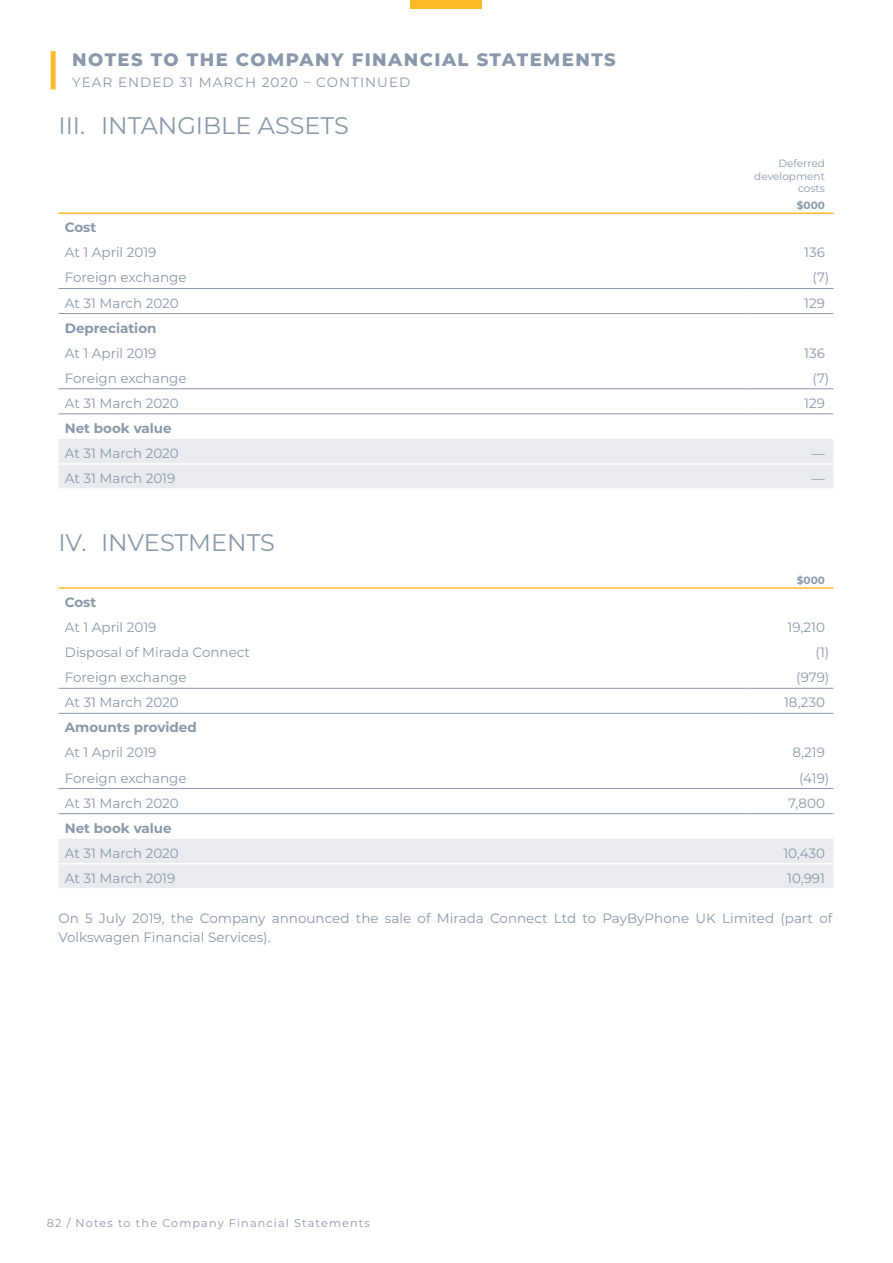
<style>
.page{position:relative;width:893px;height:1263px;background:#fff}
.page>*{position:absolute;margin:0;border:0;box-sizing:border-box;transform-origin:0 0}
.Heading_1_CAPS{font:24px "Montserrat";color:#8998aa}
.Main_Text{font:800 18px "Montserrat";letter-spacing:.08em;color:#8998aa}
.Table_text{font:13.5px "Montserrat";color:#8998aa}
.Main_Text-2{font:13.5px/19.5px "Montserrat";color:#8998aa}
.Table_text-2{font:700 13.5px "Montserrat";color:#8998aa}
.Main_Text-3{font:13.5px "Montserrat";letter-spacing:.08em;color:#8998aa}
.t1{font:11.25px "Montserrat";letter-spacing:.1em;color:#8998aa}
.Table_heads{font:10.5px "Montserrat";color:#8998aa}
.Table_heads_Bold_for{font:700 10.5px "Montserrat";color:#8998aa}
</style>
<div class="page">
<div style="left:411px;top:0;width:71px;height:9px;background:#fdb927"></div>
<div style="left:51px;top:51px;width:5px;height:38px;background:#fdb927"></div>
<div style="left:58px;top:439px;width:775px;height:49px;background:#e9ebef"></div>
<hr style="left:58px;top:212px;width:690px;height:2px;background:#fdb927">
<hr style="left:748px;top:212px;width:85px;height:2px;background:#fdb927">
<hr style="left:58px;top:388px;width:690px;height:1px;background:#8998aa">
<hr style="left:748px;top:388px;width:85px;height:1px;background:#8998aa">
<hr style="left:58px;top:288px;width:690px;height:1px;background:#8998aa">
<hr style="left:748px;top:288px;width:85px;height:1px;background:#8998aa">
<hr style="left:58px;top:313px;width:690px;height:1px;background:#8998aa">
<hr style="left:748px;top:313px;width:85px;height:1px;background:#8998aa">
<hr style="left:58px;top:413px;width:690px;height:1px;background:#8998aa">
<hr style="left:748px;top:413px;width:85px;height:1px;background:#8998aa">
<hr style="left:58px;top:463px;width:690px;height:2px;background:#fff">
<hr style="left:748px;top:463px;width:85px;height:2px;background:#fff">
<div style="left:58px;top:839px;width:775px;height:49px;background:#e9ebef"></div>
<hr style="left:58px;top:688px;width:690px;height:1px;background:#8998aa">
<hr style="left:748px;top:688px;width:85px;height:1px;background:#8998aa">
<hr style="left:58px;top:788px;width:690px;height:1px;background:#8998aa">
<hr style="left:748px;top:788px;width:85px;height:1px;background:#8998aa">
<hr style="left:58px;top:863px;width:690px;height:1px;background:#fff">
<hr style="left:748px;top:863px;width:85px;height:1px;background:#fff">
<hr style="left:58px;top:587px;width:690px;height:2px;background:#fdb927">
<hr style="left:748px;top:587px;width:85px;height:2px;background:#fdb927">
<hr style="left:58px;top:713px;width:690px;height:1px;background:#8998aa">
<hr style="left:748px;top:713px;width:85px;height:1px;background:#8998aa">
<hr style="left:58px;top:813px;width:690px;height:1px;background:#8998aa">
<hr style="left:748px;top:813px;width:85px;height:1px;background:#8998aa">
<p class="Main_Text" style="left:72px;top:47px;width:545px">NOTES TO THE COMPANY FINANCIAL STATEMENTS</p>
<p class="Main_Text-3" style="left:72px;top:73px;width:340px">YEAR ENDED 31 MARCH 2020 – CONTINUED</p>
<p class="Heading_1_CAPS" style="left:58px;top:109px;width:292px">III. INTANGIBLE ASSETS</p>
<p class="Table_heads" style="left:778px;top:156px;width:48px">Deferred</p>
<p class="Table_heads" style="left:754px;top:169px;width:72px">development</p>
<p class="Table_heads" style="left:798px;top:182px;width:28px">costs</p>
<p class="Table_heads_Bold_for" style="left:797px;top:198px;width:30px">$000</p>
<p class="Table_text-2" style="left:65px;top:218px;width:33px">Cost</p>
<p class="Table_text" style="left:65px;top:243px;width:93px">At 1 April 2019</p>
<p class="Table_text" style="left:804px;top:243px;width:22px">136</p>
<p class="Table_text" style="left:65px;top:268px;width:123px">Foreign exchange</p>
<p class="Table_text" style="left:812px;top:268px;width:18px">(7)</p>
<p class="Table_text" style="left:65px;top:293px;width:115px">At 31 March 2020</p>
<p class="Table_text" style="left:804px;top:293px;width:22px">129</p>
<p class="Table_text-2" style="left:65px;top:318px;width:93px">Depreciation</p>
<p class="Table_text" style="left:65px;top:344px;width:93px">At 1 April 2019</p>
<p class="Table_text" style="left:804px;top:344px;width:22px">136</p>
<p class="Table_text" style="left:65px;top:369px;width:123px">Foreign exchange</p>
<p class="Table_text" style="left:812px;top:369px;width:18px">(7)</p>
<p class="Table_text" style="left:65px;top:394px;width:115px">At 31 March 2020</p>
<p class="Table_text" style="left:804px;top:394px;width:22px">129</p>
<p class="Table_text-2" style="left:65px;top:418px;width:108px">Net book value</p>
<p class="Table_text" style="left:65px;top:444px;width:115px">At 31 March 2020</p>
<p class="Table_text" style="left:811px;top:444px;width:15px">—</p>
<p class="Table_text" style="left:65px;top:469px;width:112px">At 31 March 2019</p>
<p class="Table_text" style="left:811px;top:469px;width:15px">—</p>
<p class="Heading_1_CAPS" style="left:58px;top:525px;width:218px">IV. INVESTMENTS</p>
<p class="Table_heads_Bold_for" style="left:797px;top:572px;width:30px">$000</p>
<p class="Table_text-2" style="left:65px;top:592px;width:33px">Cost</p>
<p class="Table_text" style="left:65px;top:618px;width:93px">At 1 April 2019</p>
<p class="Table_text" style="left:787px;top:618px;width:39px">19,210</p>
<p class="Table_text" style="left:65px;top:643px;width:187px">Disposal of Mirada Connect</p>
<p class="Table_text" style="left:815px;top:643px;width:15px">(1)</p>
<p class="Table_text" style="left:65px;top:668px;width:123px">Foreign exchange</p>
<p class="Table_text" style="left:796px;top:668px;width:35px">(979)</p>
<p class="Table_text" style="left:65px;top:693px;width:115px">At 31 March 2020</p>
<p class="Table_text" style="left:784px;top:693px;width:42px">18,230</p>
<p class="Table_text-2" style="left:65px;top:718px;width:133px">Amounts provided</p>
<p class="Table_text" style="left:65px;top:743px;width:93px">At 1 April 2019</p>
<p class="Table_text" style="left:792px;top:743px;width:34px">8,219</p>
<p class="Table_text" style="left:65px;top:768px;width:123px">Foreign exchange</p>
<p class="Table_text" style="left:799px;top:768px;width:32px">(419)</p>
<p class="Table_text" style="left:65px;top:793px;width:115px">At 31 March 2020</p>
<p class="Table_text" style="left:788px;top:793px;width:38px">7,800</p>
<p class="Table_text-2" style="left:65px;top:818px;width:108px">Net book value</p>
<p class="Table_text" style="left:65px;top:844px;width:115px">At 31 March 2020</p>
<p class="Table_text" style="left:783px;top:844px;width:43px">10,430</p>
<p class="Table_text" style="left:65px;top:869px;width:112px">At 31 March 2019</p>
<p class="Table_text" style="left:787px;top:869px;width:39px">10,991</p>
<p class="Main_Text-2" style="left:58px;top:907px;width:775px">On 5 July 2019, the Company announced the sale of Mirada Connect Ltd to PayByPhone UK Limited (part of<br>Volkswagen Financial Services).</p>
<p class="t1" style="left:47px;top:1215px;width:325px">82 / Notes to the Company Financial Statements</p>
</div>
